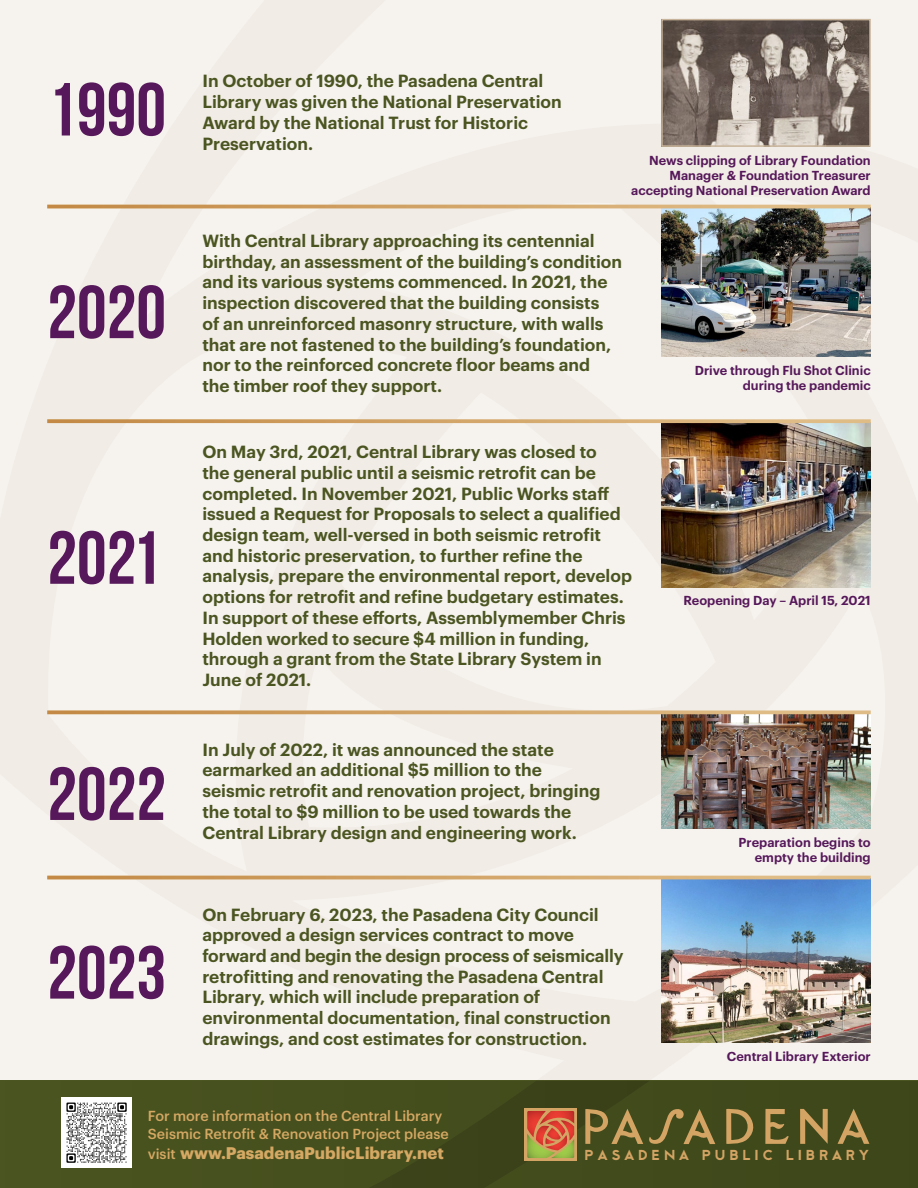
<style>
.page{position:relative;width:918px;height:1188px;background:#fff}
.page>*{position:absolute;margin:0;border:0;box-sizing:border-box;transform-origin:0 0}
.t1{font:700 75px "Bebas Neue";color:#56185a}
.t2{font:600 17.25px/20.7px "Graphik";color:#4b5521}
.t3{font:700 16.5px "Graphik";color:#d5a863}
.t4{font:14.7px "Cityof";letter-spacing:.215em;color:#d3a464}
.t5{font:500 14.25px/18px "Graphik";color:#d5a863}
.t6{font:600 12.75px/15px "Graphik";color:#56185a;text-align:right}
.s1{font-weight:500;font-size:14.25px}
</style>
<div class="page">
<img style="left:0;top:0;width:918px;height:1081px">
<div style="left:0;top:1081px;width:918px;height:107px;background:#444e1d"></div>
<img style="left:664px;top:22px;width:204px;height:122px">
<div style="left:661px;top:19px;width:210px;height:128px;border:2px solid #c7b399"></div>
<img style="left:661px;top:208px;width:210px;height:149px">
<img style="left:661px;top:423px;width:210px;height:164px">
<img style="left:661px;top:714px;width:210px;height:115px">
<img style="left:661px;top:879px;width:210px;height:164px">
<svg style="left:585px;top:1107px;width:130px;height:37px"></svg>
<svg style="left:726px;top:1108px;width:28px;height:36px"></svg>
<svg style="left:765px;top:1109px;width:24px;height:35px"></svg>
<svg style="left:800px;top:1109px;width:28px;height:35px"></svg>
<svg style="left:838px;top:1109px;width:31px;height:35px"></svg>
<div style="left:524px;top:1108px;width:53px;height:53px;background:#d3a464"></div>
<svg style="left:527px;top:1111px;width:47px;height:47px"></svg>
<hr style="left:47px;top:205px;width:824px;height:3px;background:#dfbb85">
<svg style="left:755px;top:419px;width:116px;height:4px"></svg>
<svg style="left:755px;top:710px;width:116px;height:4px"></svg>
<hr style="left:47px;top:876px;width:824px;height:3px;background:#dfbb85">
<svg style="left:47px;top:419px;width:708px;height:4px;background:#d3a76d"></svg>
<svg style="left:47px;top:710px;width:708px;height:4px;background:#d4aa72"></svg>
<img style="left:62px;top:1098px;width:70px;height:70px">
<h1 class="t1" style="left:47px;top:68px;width:120px">1990</h1>
<h1 class="t1" style="left:47px;top:271px;width:120px">2020</h1>
<h1 class="t1" style="left:47px;top:517px;width:115px">2021</h1>
<h1 class="t1" style="left:47px;top:753px;width:120px">2022</h1>
<h1 class="t1" style="left:47px;top:932px;width:120px">2023</h1>
<p class="t2" style="left:202px;top:69px;width:361px">In October of 1990, the Pasadena Central Library was given the National Preservation Award by the National Trust for Historic Preservation.</p>
<p class="t6" style="left:631px;top:152px;width:241px">News clipping of Library Foundation<br>Manager &amp; Foundation Treasurer accepting National Preservation Award</p>
<p class="t2" style="left:202px;top:229px;width:421px">With Central Library approaching its centennial birthday, an assessment of the building’s condition and its various systems commenced. In 2021, the inspection discovered that the building consists<br>of an unreinforced masonry structure, with walls that are not fastened to the building’s foundation, nor to the reinforced concrete floor beams and<br>the timber roof they support.</p>
<p class="t6" style="left:695px;top:362px;width:177px">Drive through Flu Shot Clinic during the pandemic</p>
<p class="t2" style="left:202px;top:440px;width:431px">On May 3rd, 2021, Central Library was closed to<br>the general public until a seismic retrofit can be completed. In November 2021, Public Works staff issued a Request for Proposals to select a qualified design team, well-versed in both seismic retrofit and historic preservation, to further refine the analysis, prepare the environmental report, develop options for retrofit and refine budgetary estimates.<br>In support of these efforts, Assemblymember Chris Holden worked to secure $4 million in funding, through a grant from the State Library System in June of 2021.</p>
<p class="t2" style="left:202px;top:738px;width:399px">In July of 2022, it was announced the state earmarked an additional $5 million to the seismic retrofit and renovation project, bringing the total to $9 million to be used towards the Central Library design and engineering work.</p>
<p class="t2" style="left:202px;top:902px;width:423px">On February 6, 2023, the Pasadena City Council approved a design services contract to move forward and begin the design process of seismically retrofitting and renovating the Pasadena Central Library, which will include preparation of environmental documentation, final construction drawings, and cost estimates for construction.</p>
<p class="t6" style="left:684px;top:592px;width:189px">Reopening Day – April 15, 2021</p>
<p class="t6" style="left:739px;top:834px;width:134px">Preparation begins to empty the building</p>
<p class="t6" style="left:727px;top:1048px;width:145px">Central Library Exterior</p>
<p class="t5" style="left:148px;top:1106px;width:302px">For more information on the Central Library<br>Seismic Retrofit &amp; Renovation Project please</p>
<p class="t3" style="left:148px;top:1140px;width:297px"><span class="s1">visit</span> www.PasadenaPublicLibrary.net</p>
<p class="t4" style="left:584px;top:1145px;width:287px">PASADENA PUBLIC LIBRARY</p>
</div>
